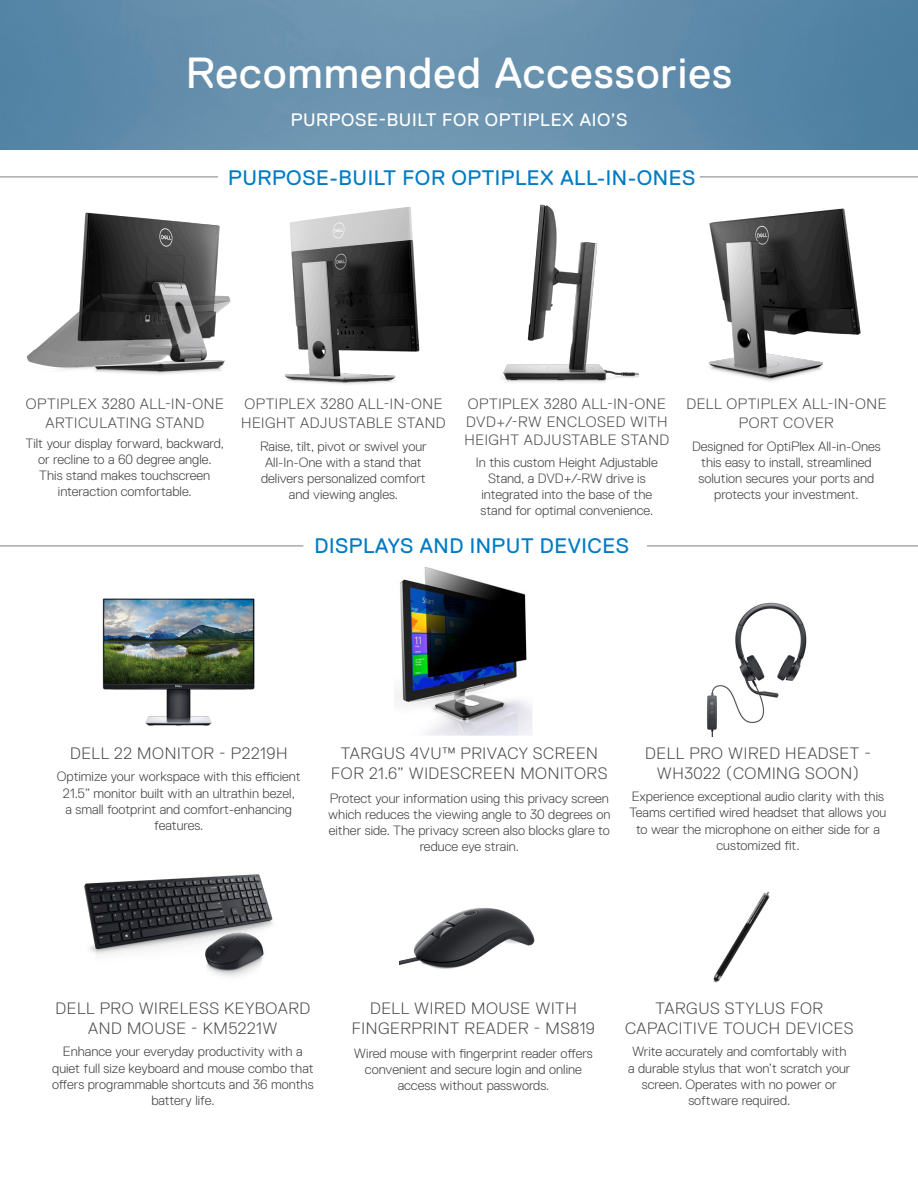
<style>
.page{position:relative;width:918px;height:1188px;background:#fff}
.page>*{position:absolute;margin:0;border:0;box-sizing:border-box;transform-origin:0 0}
.t1{font:43.5px "Dell Replica";letter-spacing:.025em;color:#fff}
.t2{font:21px "Dell Replica";letter-spacing:.025em;color:#007bc2}
.t3{font:18px "Dell Replica";letter-spacing:.035em;color:#fff}
.t4{font:300 16.5px/19.8px "Dell Replica";letter-spacing:.035em;color:#4b4c4d;text-align:center}
.t5{font:300 15px/19.8px "Dell Replica";letter-spacing:.035em;color:#4b4c4d;text-align:center}
.t6{font:300 13.5px/16.2px "Dell Replica";color:#454444;text-align:center}
</style>
<div class="page">
<img style="left:0;top:0;width:918px;height:150px">
<hr style="left:0;top:176px;width:218px;height:2px;background:#aaa">
<hr style="left:0;top:545px;width:303px;height:2px;background:#aaa">
<hr style="left:700px;top:176px;width:218px;height:2px;background:#aaa">
<hr style="left:647px;top:545px;width:271px;height:2px;background:#aaa">
<img style="left:399px;top:908px;width:136px;height:61px">
<img style="left:102px;top:598px;width:153px;height:128px">
<img style="left:707px;top:602px;width:100px;height:134px">
<img style="left:84px;top:874px;width:189px;height:103px">
<img style="left:713px;top:891px;width:57px;height:92px">
<img style="left:394px;top:567px;width:138px;height:168px">
<img style="left:26px;top:212px;width:205px;height:163px">
<img style="left:284px;top:207px;width:136px;height:178px">
<img style="left:502px;top:204px;width:137px;height:178px">
<img style="left:708px;top:208px;width:153px;height:174px">
<p class="t1" style="left:186px;top:49px;width:548px">Recommended Accessories</p>
<p class="t3" style="left:291px;top:110px;width:338px">PURPOSE-BUILT FOR OPTIPLEX AIO’S</p>
<p class="t2" style="left:228px;top:166px;width:469px">PURPOSE-BUILT FOR OPTIPLEX ALL-IN-ONES</p>
<p class="t5" style="left:26px;top:394px;width:199px">OPTIPLEX 3280 ALL-IN-ONE<br>ARTICULATING STAND</p>
<p class="t6" style="left:26px;top:435px;width:200px">Tilt your display forward, backward, or recline to a 60 degree angle.<br>This stand makes touchscreen</p>
<p class="t6" style="left:58px;top:484px;width:135px">interaction comfortable.</p>
<p class="t5" style="left:244px;top:394px;width:199px">OPTIPLEX 3280 ALL-IN-ONE</p>
<p class="t5" style="left:241px;top:413px;width:206px">HEIGHT ADJUSTABLE STAND</p>
<p class="t6" style="left:260px;top:438px;width:168px">Raise, tilt, pivot or swivel your<br>All-In-One with a stand that delivers personalized comfort and viewing angles.</p>
<p class="t5" style="left:465px;top:395px;width:206px;line-height:18px;text-align:left">OPTIPLEX 3280 ALL-IN-ONE<br>DVD+/-RW ENCLOSED WITH<br>HEIGHT ADJUSTABLE STAND</p>
<p class="t6" style="left:476px;top:454px;width:183px">In this custom Height Adjustable<br>Stand, a DVD+/-RW drive is integrated into the base of the stand for optimal convenience.</p>
<p class="t2" style="left:315px;top:534px;width:316px">DISPLAYS AND INPUT DEVICES</p>
<p class="t5" style="left:686px;top:394px;width:202px">DELL OPTIPLEX ALL-IN-ONE<br>PORT COVER</p>
<p class="t6" style="left:692px;top:438px;width:190px">Designed for OptiPlex All-in-Ones this easy to install, streamlined solution secures your ports and protects your investment.</p>
<p class="t4" style="left:70px;top:744px;width:219px">DELL 22 MONITOR - P2219H</p>
<p class="t6" style="left:57px;top:769px;width:245px">Optimize your workspace with this efficient 21.5” monitor built with an ultrathin bezel,<br>a small footprint and comfort-enhancing features.</p>
<p class="t4" style="left:331px;top:744px;width:278px">TARGUS 4VU™ PRIVACY SCREEN<br>FOR 21.6” WIDESCREEN MONITORS</p>
<p class="t6" style="left:328px;top:790px;width:284px">Protect your information using this privacy screen which reduces the viewing angle to 30 degrees on either side. The privacy screen also blocks glare to reduce eye strain.</p>
<p class="t4" style="left:645px;top:744px;width:227px">DELL PRO WIRED HEADSET -<br>WH3022 (COMING SOON)</p>
<p class="t6" style="left:630px;top:789px;width:258px">Experience exceptional audio clarity with this Teams certified wired headset that allows you to wear the microphone on either side for a customized fit.</p>
<p class="t4" style="left:56px;top:999px;width:256px">DELL PRO WIRELESS KEYBOARD<br>AND MOUSE - KM5221W</p>
<p class="t6" style="left:52px;top:1044px;width:263px">Enhance your everyday productivity with a quiet full size keyboard and mouse combo that offers programmable shortcuts and 36 months battery life.</p>
<p class="t4" style="left:352px;top:999px;width:245px">DELL WIRED MOUSE WITH<br>FINGERPRINT READER - MS819</p>
<p class="t6" style="left:354px;top:1045px;width:240px">Wired mouse with fingerprint reader offers convenient and secure login and online</p>
<p class="t6" style="left:398px;top:1078px;width:153px">access without passwords.</p>
<p class="t4" style="left:625px;top:999px;width:230px">TARGUS STYLUS FOR<br>CAPACITIVE TOUCH DEVICES</p>
<p class="t6" style="left:632px;top:1044px;width:216px">Write accurately and comfortably with</p>
<p class="t6" style="left:628px;top:1060px;width:224px">a durable stylus that won’t scratch your screen. Operates with no power or software required.</p>
</div>
